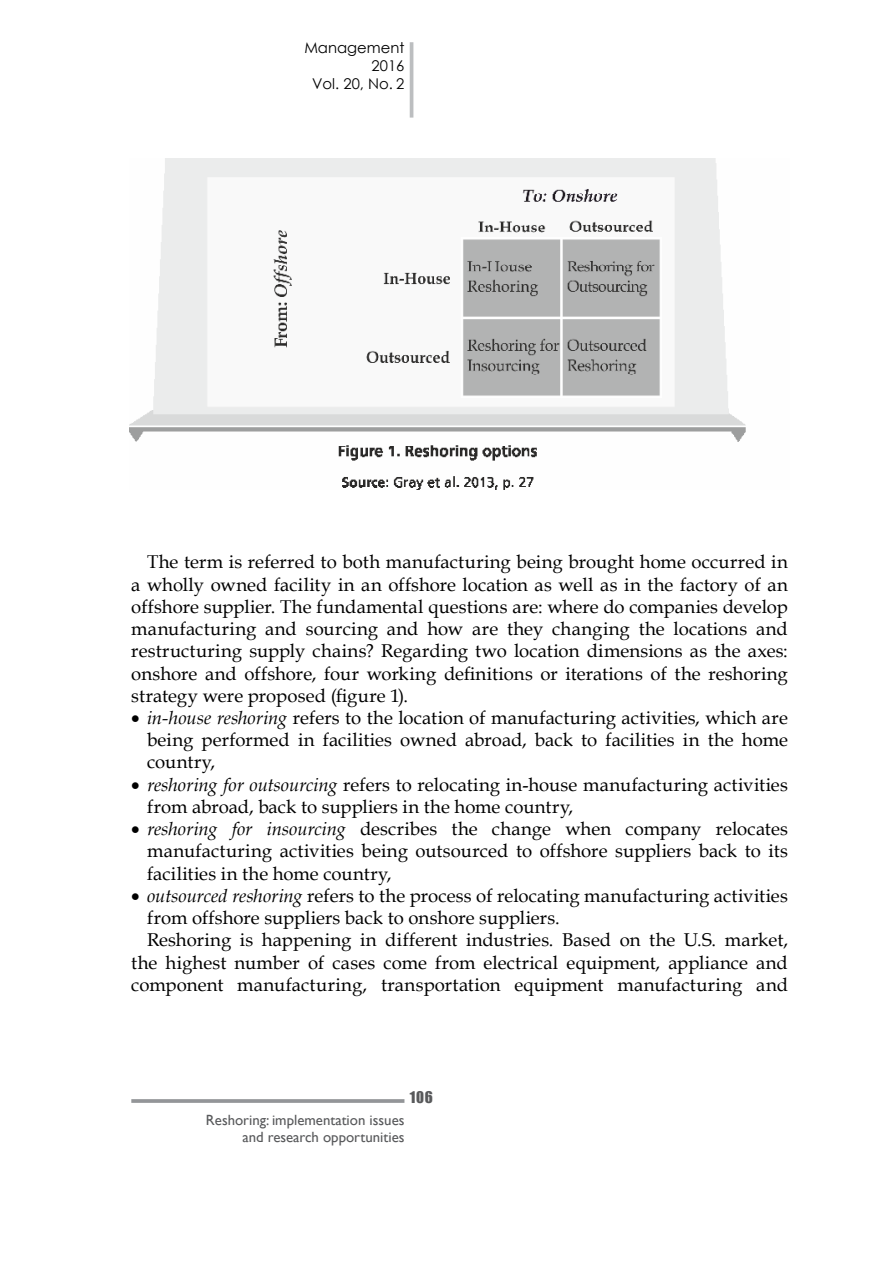
<style>
.page{position:relative;width:893px;height:1263px;background:#fff}
.page>*{position:absolute;margin:0;border:0;box-sizing:border-box;transform-origin:0 0}
.t1{font:18.6px/22.2px "Book Antiqua";letter-spacing:.005em;color:#000;text-align:justify}
.t2{font:14.85px/17.9px "Gill Sans";color:#58595b;text-align:right}
.t3{font:14.85px/17.9px "Century Gothic";color:#000;text-align:right}
.t4{font:14.85px "Impact";color:#58595b}
.s1{font-style:italic}
</style>
<div class="page">
<svg style="left:131px;top:1099px;width:273px;height:4px"></svg>
<hr style="left:410px;top:42px;width:3px;height:76px;background:#bcbec0">
<img style="left:130px;top:159px;width:616px;height:330px">
<p class="t3" style="left:304px;top:39px;width:102px">Management<br>2016<br>Vol. 20, No. 2</p>
<p class="t1" style="left:131px;top:551px;width:658px;text-indent:16px">The term is referred to both manufacturing being brought home occurred in a wholly owned facility in an offshore location as well as in the factory of an offshore supplier. The fundamental questions are: where do companies develop manufacturing and sourcing and how are they changing the locations and restructuring supply chains? Regarding two location dimensions as the axes: onshore and offshore, four working definitions or iterations of the reshoring strategy were proposed (figure 1).</p>
<p class="t1" style="left:147px;top:707px;width:642px;text-indent:-16px">• <span class="s1">in-house reshoring</span> refers to the location of manufacturing activities, which are being performed in facilities owned abroad, back to facilities in the home country,</p>
<p class="t1" style="left:147px;top:774px;width:642px;text-indent:-16px">• <span class="s1">reshoring for outsourcing</span> refers to relocating in-house manufacturing activities from abroad, back to suppliers in the home country,</p>
<p class="t1" style="left:147px;top:818px;width:642px;text-indent:-16px">• <span class="s1">reshoring for insourcing</span> describes the change when company relocates manufacturing activities being outsourced to offshore suppliers back to its facilities in the home country,</p>
<p class="t1" style="left:131px;top:885px;width:658px">• <span class="s1">outsourced reshoring</span> refers to the process of relocating manufacturing activities</p>
<p class="t1" style="left:147px;top:907px;width:414px">from offshore suppliers back to onshore suppliers.</p>
<p class="t1" style="left:147px;top:929px;width:642px">Reshoring is happening in different industries. Based on the U.S. market,</p>
<p class="t1" style="left:131px;top:952px;width:658px">the highest number of cases come from electrical equipment, appliance and</p>
<p class="t1" style="left:131px;top:974px;width:658px">component manufacturing, transportation equipment manufacturing and</p>
<p class="t4" style="left:410px;top:1088px;width:25px">106</p>
<p class="t2" style="left:206px;top:1111px;width:200px">Reshoring: implementation issues and research opportunities</p>
</div>
